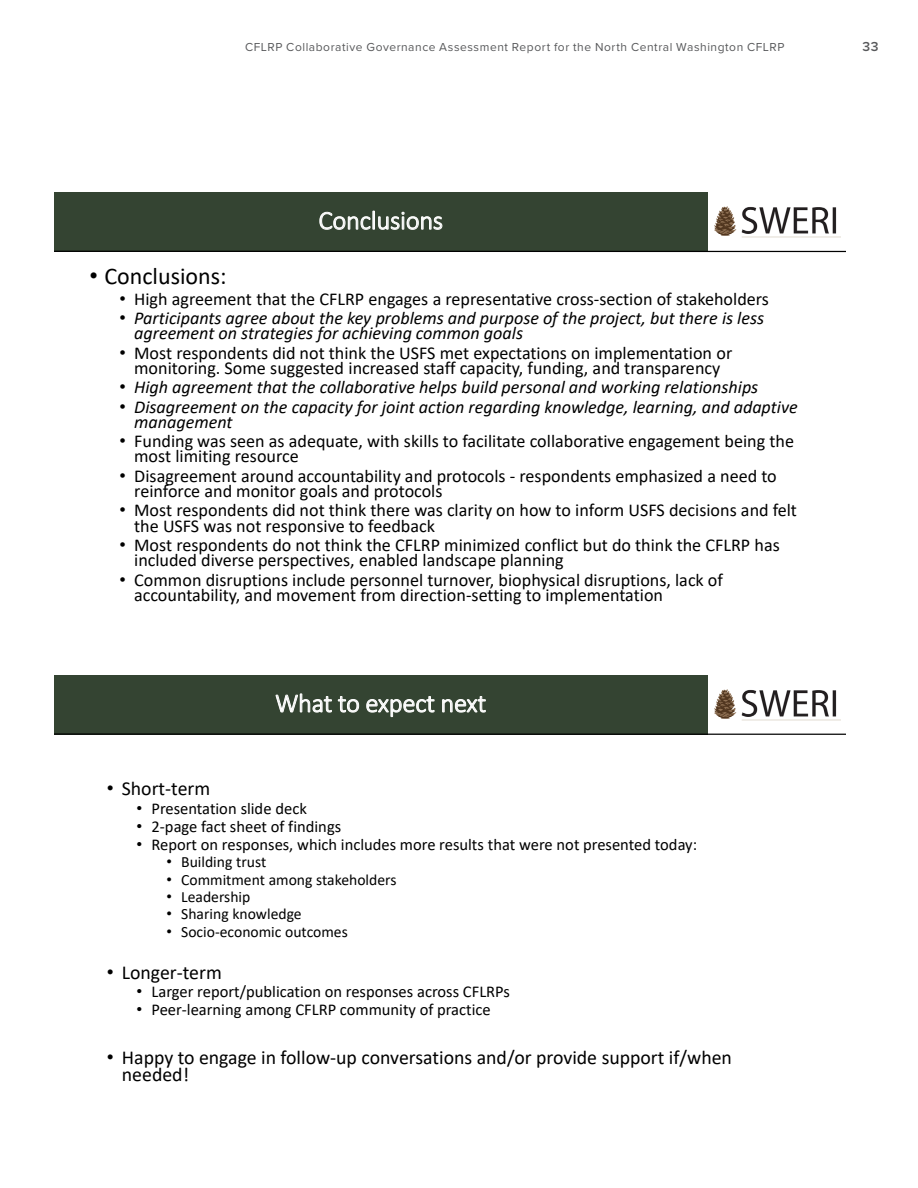
<style>
.page{position:relative;width:918px;height:1188px;background:#fff}
.page>*{position:absolute;margin:0;border:0;box-sizing:border-box;transform-origin:0 0}
.t1{font:300 26.4px "Calibri";letter-spacing:-.005em;color:#fff}
.t2{font:24px "Calibri";color:#000}
.t3{font:19.8px/16.6px "Calibri";color:#000}
.t4{font:18.15px/15.3px "Calibri";color:#000}
.t5{font:italic 18.15px/15.3px "Calibri";color:#000}
.t6{font:16.5px "Calibri";color:#000}
.t7{font:15.6px "Calibri";color:#000}
.t8{font:600 13.5px "Proxima Nova";color:#58595b}
.t9{font:12px "Proxima Nova";letter-spacing:.045em;color:#58595b}
.s1{font-family:"Arial"}
.s2{font-family:"Arial";font-style:normal}
</style>
<div class="page">
<div style="left:54px;top:192px;width:654px;height:60px;background:#344432"></div>
<img style="left:715px;top:206px;width:126px;height:32px">
<hr style="left:54px;top:251px;width:792px;height:1px;background:#000">
<div style="left:54px;top:675px;width:654px;height:59px;background:#344432"></div>
<img style="left:715px;top:689px;width:126px;height:32px">
<hr style="left:54px;top:733px;width:792px;height:2px;background:#000">
<p class="t9" style="left:245px;top:38px;width:541px">CFLRP Collaborative Governance Assessment Report for the North Central Washington CFLRP</p>
<p class="t8" style="left:863px;top:37px;width:18px">33</p>
<h1 class="t1" style="left:319px;top:204px;width:126px">Conclusions</h1>
<h2 class="t2" style="left:90px;top:259px;width:139px"><span class="s1">•</span> Conclusions:</h2>
<p class="t4" style="left:119px;top:290px;width:651px"><span class="s1">•</span> High agreement that the CFLRP engages a representative cross-section of stakeholders</p>
<p class="t5" style="left:134px;top:309px;width:631px;text-indent:-15px"><span class="s2">•</span> Participants agree about the key problems and purpose of the project, but there is less agreement on strategies for achieving common goals</p>
<p class="t4" style="left:119px;top:344px;width:615px;text-align:center"><span class="s1">•</span> Most respondents did not think the USFS met expectations on implementation or monitoring. Some suggested increased staff capacity, funding, and transparency</p>
<p class="t5" style="left:119px;top:379px;width:640px"><span class="s2">•</span> High agreement that the collaborative helps build personal and working relationships</p>
<p class="t5" style="left:134px;top:398px;width:665px;text-indent:-15px"><span class="s2">•</span> Disagreement on the capacity for joint action regarding knowledge, learning, and adaptive management</p>
<p class="t4" style="left:134px;top:433px;width:661px;text-indent:-15px"><span class="s1">•</span> Funding was seen as adequate, with skills to facilitate collaborative engagement being the most limiting resource</p>
<p class="t4" style="left:134px;top:468px;width:644px;text-indent:-15px"><span class="s1">•</span> Disagreement around accountability and protocols - respondents emphasized a need to reinforce and monitor goals and protocols</p>
<p class="t4" style="left:134px;top:502px;width:664px;text-indent:-15px"><span class="s1">•</span> Most respondents did not think there was clarity on how to inform USFS decisions and felt the USFS was not responsive to feedback</p>
<p class="t4" style="left:134px;top:537px;width:647px;text-indent:-15px"><span class="s1">•</span> Most respondents do not think the CFLRP minimized conflict but do think the CFLRP has included diverse perspectives, enabled landscape planning</p>
<p class="t4" style="left:134px;top:572px;width:590px;text-indent:-15px"><span class="s1">•</span> Common disruptions include personnel turnover, biophysical disruptions, lack of accountability, and movement from direction-setting to implementation</p>
<h1 class="t1" style="left:275px;top:687px;width:213px">What to expect next</h1>
<p class="t3" style="left:107px;top:780px;width:105px"><span class="s1">•</span> Short-term</p>
<p class="t6" style="left:137px;top:797px;width:172px"><span class="s1">•</span> Presentation slide deck</p>
<p class="t6" style="left:137px;top:815px;width:206px"><span class="s1">•</span> 2-page fact sheet of findings</p>
<p class="t6" style="left:137px;top:833px;width:562px"><span class="s1">•</span> Report on responses, which includes more results that were not presented today:</p>
<p class="t7" style="left:166px;top:851px;width:101px"><span class="s1">•</span> Building trust</p>
<p class="t7" style="left:166px;top:869px;width:232px"><span class="s1">•</span> Commitment among stakeholders</p>
<p class="t7" style="left:166px;top:886px;width:86px"><span class="s1">•</span> Leadership</p>
<p class="t7" style="left:166px;top:903px;width:137px"><span class="s1">•</span> Sharing knowledge</p>
<p class="t7" style="left:166px;top:921px;width:183px"><span class="s1">•</span> Socio-economic outcomes</p>
<p class="t3" style="left:107px;top:963px;width:117px"><span class="s1">•</span> Longer-term</p>
<p class="t6" style="left:137px;top:980px;width:375px"><span class="s1">•</span> Larger report/publication on responses across CFLRPs</p>
<p class="t6" style="left:137px;top:998px;width:356px"><span class="s1">•</span> Peer-learning among CFLRP community of practice</p>
<p class="t3" style="left:122px;top:1049px;width:612px;text-indent:-15px"><span class="s1">•</span> Happy to engage in follow-up conversations and/or provide support if/when needed!</p>
</div>
